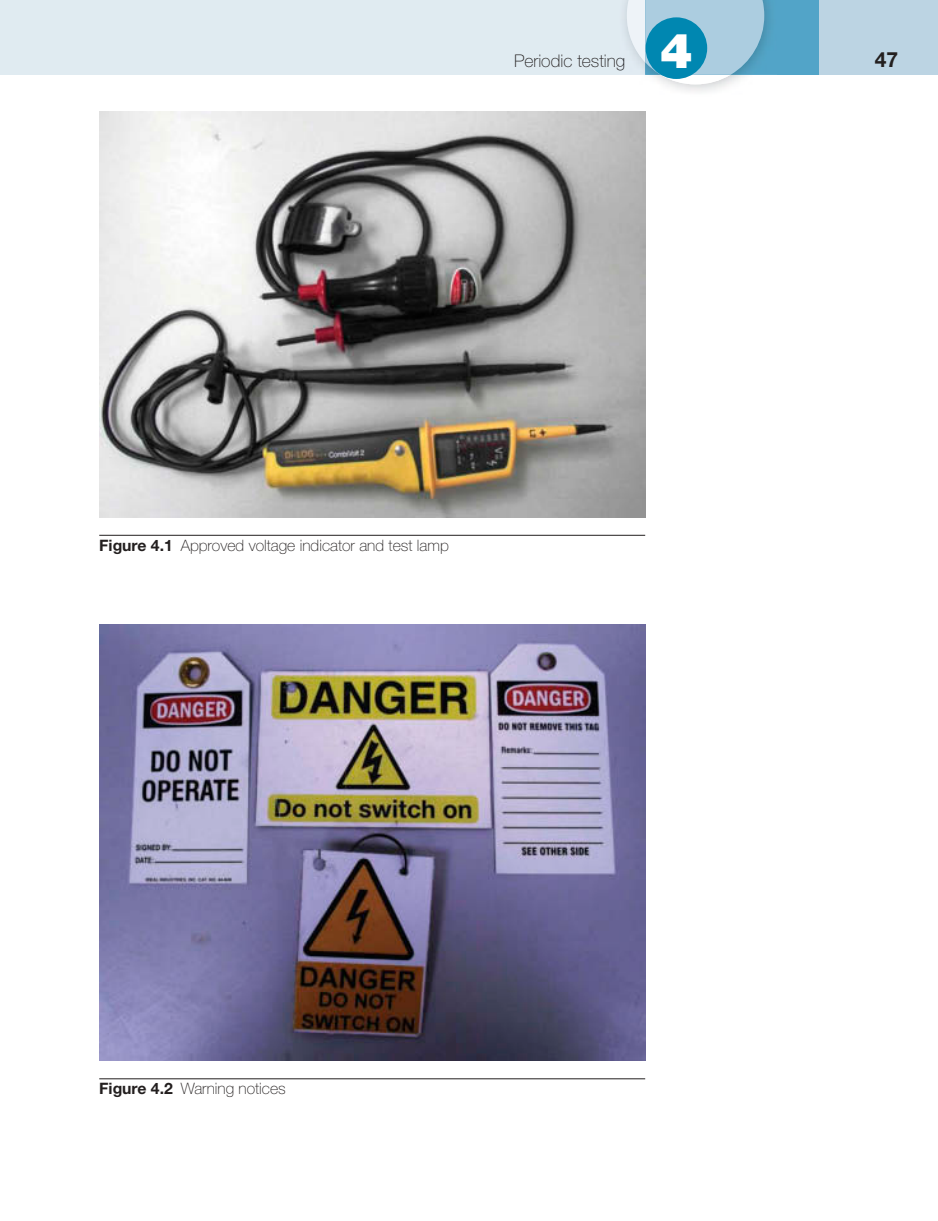
<style>
.page{position:relative;width:938px;height:1221px;background:#fff}
.page>*{position:absolute;margin:0;border:0;box-sizing:border-box;transform-origin:0 0}
.t1{font:900 48.3px "Helvetica Neue";color:#fff}
.t2{font:700 21px "Helvetica Neue";color:#231f1f}
.t3{font:100 17.5px "Helvetica Neue";color:#231f1f}
.t4{font:100 15.75px "Helvetica Neue";color:#231f1f}
.s1{font-weight:700}
</style>
<div class="page">
<img style="left:99px;top:111px;width:546px;height:406px">
<hr style="left:99px;top:535px;width:546px;height:1px;background:#231f1f">
<hr style="left:99px;top:1078px;width:546px;height:1px;background:#231f1f">
<img style="left:99px;top:624px;width:546px;height:436px">
<div style="left:0;top:0;width:937px;height:75px;background:#e0ebf1"></div>
<div style="left:797px;top:0;width:140px;height:75px;background:#bcd4e3"></div>
<div style="left:645px;top:0;width:173px;height:75px;background:#52a4c8"></div>
<img style="left:625px;top:0;width:145px;height:92px">
<svg style="left:627px;top:0;width:137px;height:84px"></svg>
<div style="left:645px;top:17px;width:62px;height:62px;background:#0087b1;border-radius:50%"></div>
<p class="t3" style="left:514px;top:54px;width:113px">Periodic testing</p>
<h1 class="t1" style="left:660px;top:33px;width:34px">4</h1>
<h2 class="t2" style="left:874px;top:52px;width:25px">47</h2>
<p class="t4" style="left:99px;top:539px;width:351px"><span class="s1">Figure 4.1</span> Approved voltage indicator and test lamp</p>
<p class="t4" style="left:99px;top:1082px;width:188px"><span class="s1">Figure 4.2</span> Warning notices</p>
</div>
